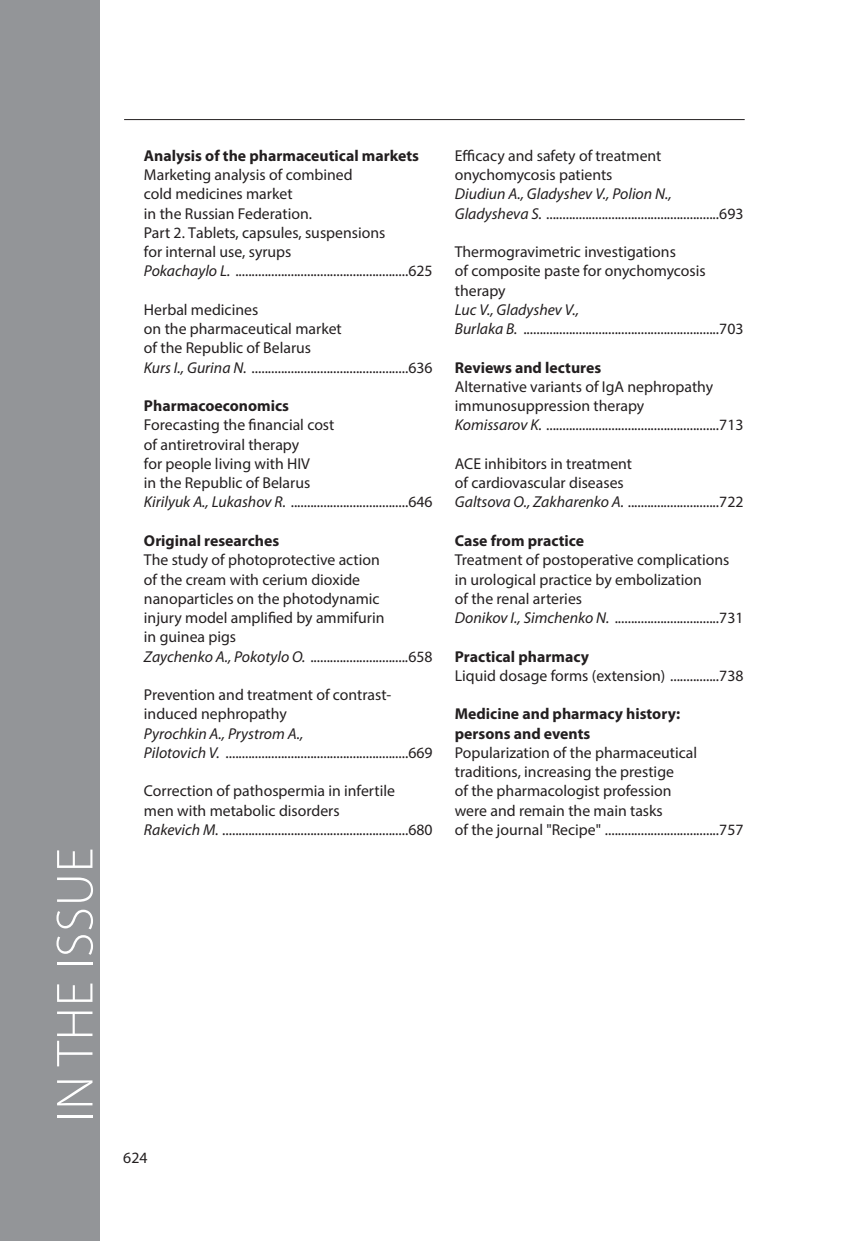
<style>
.page{position:relative;width:844px;height:1241px;background:#fff}
.page>*{position:absolute;margin:0;border:0;box-sizing:border-box;transform-origin:0 0}
.t1{font:300 52.5px "Myriad Pro";letter-spacing:.02em;color:#fff}
.Заголовок_английский{font:15.75px/19.2px "Myriad Pro";color:#231f20}
.Английские_авторы_в{font:15.75px/19.2px "Myriad Pro";color:#231f20}
.Заголовок_английский-2{font:700 15.75px/19.2px "Myriad Pro";color:#231f20}
.Английские_авторы_в-2{font:italic 15.75px "Myriad Pro";color:#231f20}
.s1{font-style:italic}
</style>
<div class="page">
<div style="left:0;top:0;width:99px;height:1240px;background:#939598"></div>
<hr style="left:124px;top:119px;width:620px;height:1px;background:#231f20">
<p class="t1" style="left:43px;top:1121px;width:275px;rotate:-90deg">IN THE ISSUE</p>
<p class="Заголовок_английский-2" style="left:144px;top:145px;width:276px">Analysis of the pharmaceutical markets</p>
<p class="Заголовок_английский" style="left:144px;top:165px;width:243px">Marketing analysis of combined<br>cold medicines market<br>in the Russian Federation.<br>Part 2. Тablets, capsules, suspensions for internal use, syrups</p>
<p class="Английские_авторы_в" style="left:144px;top:261px;width:290px"><span class="s1">Pokachaylo L.</span> .....................................................625</p>
<p class="Заголовок_английский" style="left:144px;top:299px;width:199px">Herbal medicines<br>on the pharmaceutical market of the Republic of Belarus</p>
<p class="Английские_авторы_в" style="left:144px;top:357px;width:290px"><span class="s1">Kurs I., Gurina N.</span> ................................................636</p>
<p class="Заголовок_английский-2" style="left:144px;top:395px;width:147px">Pharmacoeconomics</p>
<p class="Заголовок_английский" style="left:144px;top:415px;width:192px">Forecasting the financial cost of antiretroviral therapy<br>for people living with HIV<br>in the Republic of Belarus</p>
<p class="Английские_авторы_в" style="left:144px;top:492px;width:290px"><span class="s1">Kirilyuk A., Lukashov R.</span> ....................................646</p>
<p class="Заголовок_английский-2" style="left:144px;top:530px;width:137px">Original researches</p>
<p class="Заголовок_английский" style="left:144px;top:550px;width:242px">The study of photoprotective action of the cream with cerium dioxide nanoparticles on the photodynamic injury model amplified by ammifurin in guinea pigs</p>
<p class="Английские_авторы_в" style="left:144px;top:646px;width:290px"><span class="s1">Zaychenko A., Pokotylo O.</span> ..............................658</p>
<p class="Заголовок_английский" style="left:144px;top:684px;width:249px">Prevention and treatment of contrast&shy;induced nephropathy</p>
<p class="Английские_авторы_в" style="left:144px;top:723px;width:290px"><span class="s1">Pyrochkin A., Prystrom A.,<br>Pilotovich V.</span> ........................................................669</p>
<p class="Заголовок_английский" style="left:144px;top:781px;width:252px">Correction of pathospermia in infertile men with metabolic disorders</p>
<p class="Английские_авторы_в" style="left:144px;top:819px;width:290px"><span class="s1">Rakevich M.</span> .........................................................680</p>
<p class="Заголовок_английский" style="left:454px;top:145px;width:208px">Efficacy and safety of treatment onychomycosis patients</p>
<p class="Английские_авторы_в" style="left:454px;top:184px;width:290px"><span class="s1">Diudiun A., Gladyshev V., Polion N.,<br>Gladyshevа S.</span> .....................................................693</p>
<p class="Заголовок_английский" style="left:454px;top:242px;width:252px">Thermogravimetric investigations<br>of composite paste for onychomycosis therapy</p>
<p class="Английские_авторы_в-2" style="left:454px;top:300px;width:126px">Luc V., Gladyshev V.,</p>
<p class="Английские_авторы_в" style="left:454px;top:319px;width:290px"><span class="s1">Burlaka B.</span> ............................................................703</p>
<p class="Заголовок_английский-2" style="left:454px;top:357px;width:148px">Reviews and lectures</p>
<p class="Заголовок_английский" style="left:454px;top:376px;width:260px">Alternative variants of IgA nephropathy immunosuppression therapy</p>
<p class="Английские_авторы_в" style="left:454px;top:415px;width:290px"><span class="s1">Komissarov K.</span> .....................................................713</p>
<p class="Заголовок_английский" style="left:454px;top:453px;width:179px">ACE inhibitors in treatment of cardiovascular diseases</p>
<p class="Английские_авторы_в" style="left:454px;top:492px;width:290px"><span class="s1">Galtsova O., Zakharenko A.</span> ............................722</p>
<p class="Заголовок_английский-2" style="left:454px;top:530px;width:131px">Case from practice</p>
<p class="Заголовок_английский" style="left:454px;top:550px;width:276px">Treatment of postoperative complications in urological practice by embolization<br>of the renal arteries</p>
<p class="Английские_авторы_в" style="left:454px;top:607px;width:290px"><span class="s1">Donikov I., Simchenko N.</span> ................................731</p>
<p class="Заголовок_английский-2" style="left:454px;top:646px;width:135px">Practical pharmacy</p>
<p class="Заголовок_английский" style="left:454px;top:665px;width:290px">Liquid dosage forms (extension) ...............738</p>
<p class="Заголовок_английский-2" style="left:454px;top:703px;width:227px">Medicine and pharmacy history: persons and events</p>
<p class="Заголовок_английский" style="left:454px;top:742px;width:290px">Popularization of the pharmaceutical traditions, increasing the prestige<br>of the pharmacologist profession<br>were and remain the main tasks<br>of the journal "Recipe" ...................................757</p>
<p class="Заголовок_английский" style="left:123px;top:1147px;width:26px">624</p>
</div>
